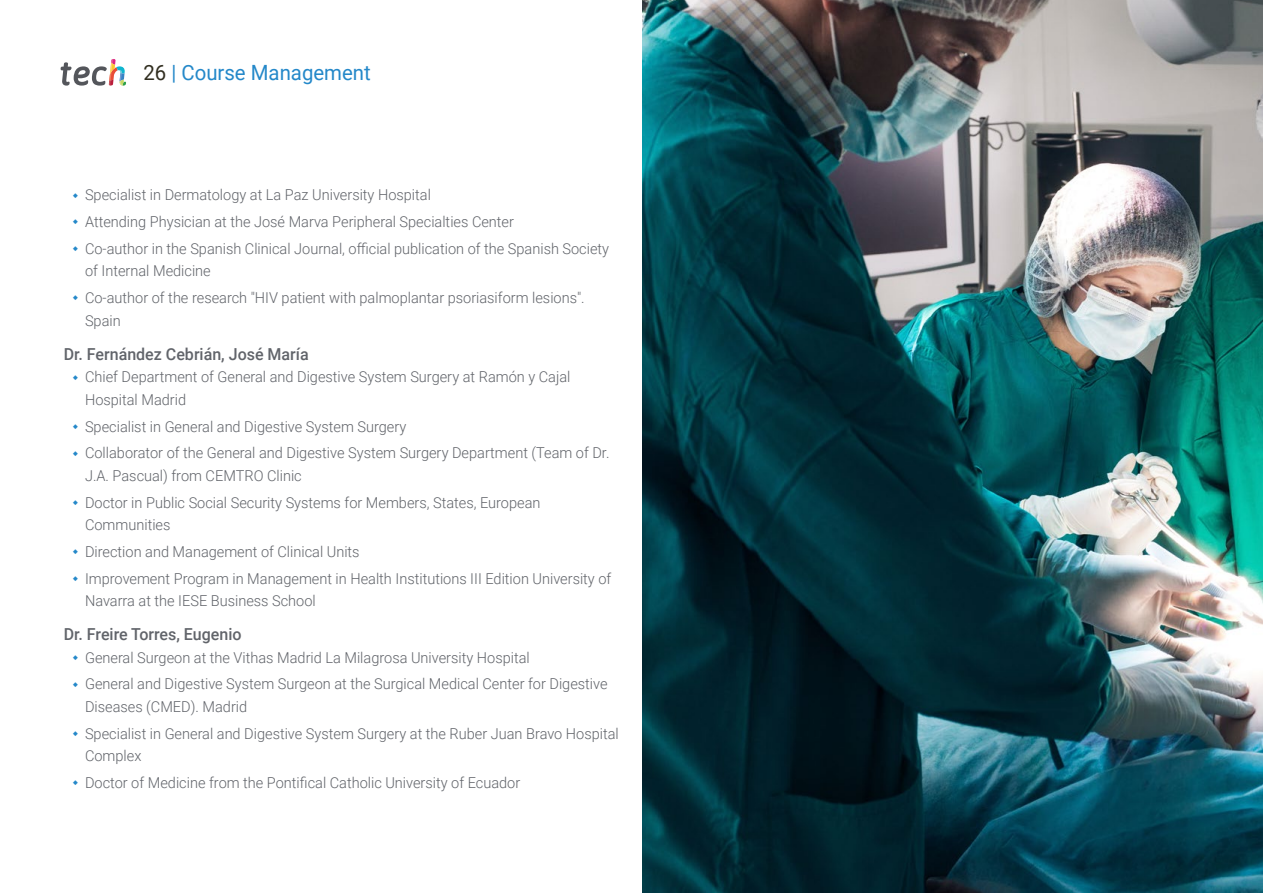
<style>
.page{position:relative;width:1263px;height:893px;background:#fff}
.page>*{position:absolute;margin:0;border:0;box-sizing:border-box;transform-origin:0 0}
.t1{font:21px "Roboto";color:#2488c9}
.t2{font:500 16.5px "Roboto";color:#61646a}
.t3{font:300 15px/26.7px "Roboto";color:#61646a}
.s1{color:#312e20}
</style>
<div class="page">
<svg style="left:61px;top:59px;width:65px;height:27px"></svg>
<img style="left:642px;top:0;width:621px;height:893px">
<h1 class="t1" style="left:144px;top:57px;width:229px"><span class="s1">26</span> | Course Management</h1>
<p class="t3" style="left:85px;top:181px;width:526px">Specialist in Dermatology at La Paz University Hospital<br>Attending Physician at the José Marva Peripheral Specialties Center<br>Co-author in the Spanish Clinical Journal, official publication of the Spanish Society</p>
<p class="t3" style="left:85px;top:257px;width:501px">of Internal Medicine<br>Co-author of the research "HIV patient with palmoplantar psoriasiform lesions".</p>
<p class="t3" style="left:85px;top:306px;width:37px">Spain</p>
<p class="t2" style="left:64px;top:342px;width:246px">Dr. Fernández Cebrián, José María</p>
<p class="t3" style="left:85px;top:365px;width:487px;line-height:22.5px">Chief Department of General and Digestive System Surgery at Ramón y Cajal<br>Hospital Madrid</p>
<p class="t3" style="left:85px;top:412px;width:526px">Specialist in General and Digestive System Surgery<br>Collaborator of the General and Digestive System Surgery Department (Team of Dr.</p>
<p class="t3" style="left:85px;top:461px;width:457px">J.A. Pascual) from CEMTRO Clinic<br>Doctor in Public Social Security Systems for Members, States, European</p>
<p class="t3" style="left:85px;top:511px;width:528px">Communities<br>Direction and Management of Clinical Units<br>Improvement Program in Management in Health Institutions III Edition University of</p>
<p class="t3" style="left:85px;top:587px;width:232px">Navarra at the IESE Business School</p>
<p class="t2" style="left:64px;top:623px;width:179px">Dr. Freire Torres, Eugenio</p>
<p class="t3" style="left:85px;top:643px;width:524px">General Surgeon at the Vithas Madrid La Milagrosa University Hospital<br>General and Digestive System Surgeon at the Surgical Medical Center for Digestive</p>
<p class="t3" style="left:85px;top:693px;width:535px">Diseases (CMED). Madrid<br>Specialist in General and Digestive System Surgery at the Ruber Juan Bravo Hospital</p>
<p class="t3" style="left:85px;top:742px;width:437px">Complex<br>Doctor of Medicine from the Pontifical Catholic University of Ecuador</p>
</div>
